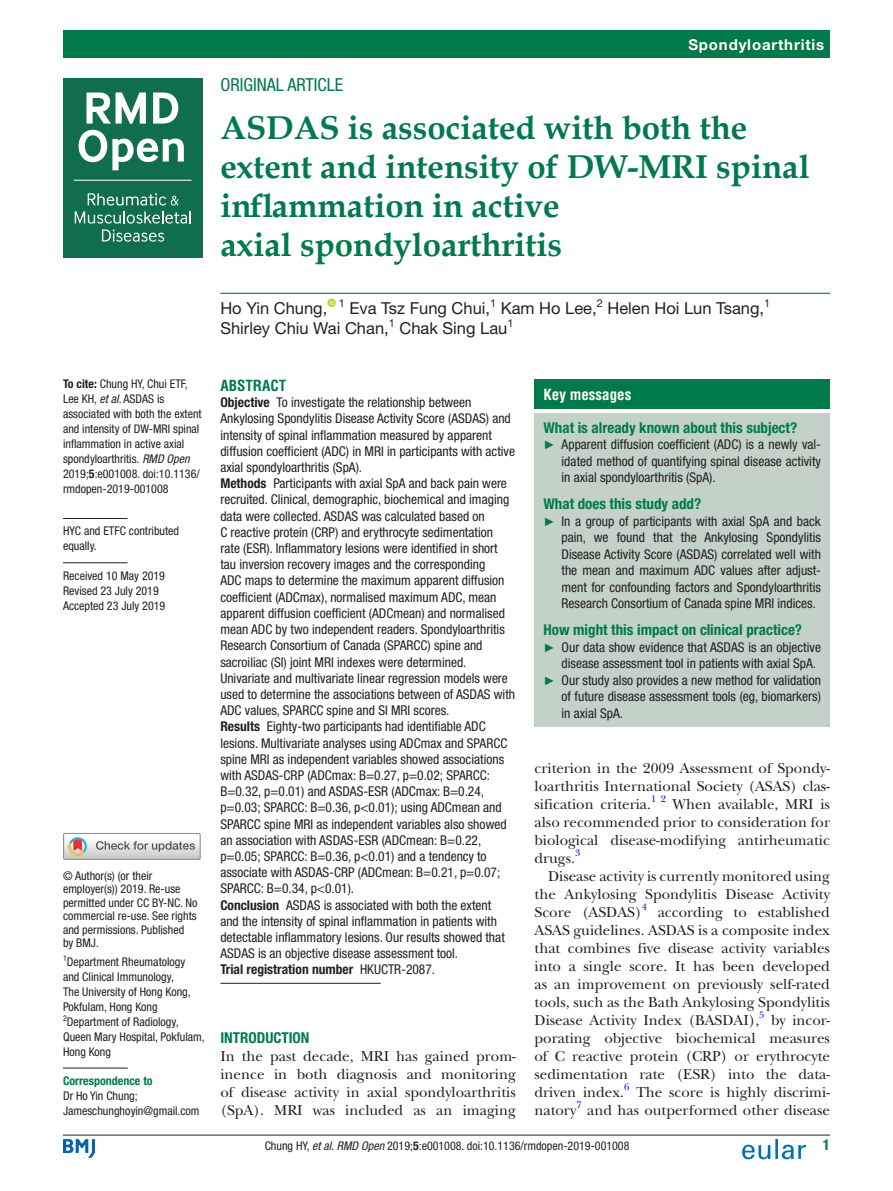
<style>
.page{position:relative;width:893px;height:1191px;background:#fff}
.page>*{position:absolute;margin:0;border:0;box-sizing:border-box;transform-origin:0 0}
.t1{font:700 33px/39px "Book Antiqua";color:#007a4b}
.t2{font:condensed 18px "Helvetica Neue LT Std";color:#007a4b}
.t3{font:16.5px "Helvetica Neue LT Std";color:#231f20}
.t4{font:15px/18px "New Baskerville";color:#231f20;text-align:justify}
.t5{font:700 condensed 15px "Helvetica Neue LT Std";color:#007a4b}
.t6{font:700 15px "Helvetica Neue LT Std";letter-spacing:.055em;color:#fff}
.t7{font:700 condensed 15px "Helvetica";color:#fff}
.t8{font:700 condensed 15px "Helvetica";color:#007a4b}
.t9{font:condensed 13.5px/16.2px "Helvetica Neue LT Std";color:#231f20}
.t10{font:condensed 12px/15px "Helvetica Neue LT Std";color:#231f20}
.t11{font:700 condensed 12px "Helvetica Neue LT Std";color:#007a4b}
.t12{font:10.95px "Helvetica Neue LT Std";color:#231f20}
.t13{font:9.9px "New Baskerville";color:#00f}
.t14{font:condensed 7.95px "Helvetica Neue LT Std";color:#231f20}
.s1{font-weight:700}
.s2{font-style:italic}
.s3{font-family:"Arial";font-stretch:normal;font-size:12px;color:#007a4b}
</style>
<div class="page">
<hr style="left:63px;top:1134px;width:767px;height:1px;background:#231f20">
<svg style="left:742px;top:1139px;width:64px;height:20px"></svg>
<svg style="left:63px;top:1139px;width:32px;height:18px"></svg>
<hr style="left:220px;top:293px;width:610px;height:1px;background:#007a4b">
<svg style="left:327px;top:298px;width:9px;height:9px"></svg>
<hr style="left:63px;top:518px;width:65px;height:1px;background:#231f20">
<hr style="left:63px;top:562px;width:65px;height:1px;background:#231f20">
<hr style="left:63px;top:1067px;width:65px;height:1px;background:#231f20">
<div style="left:63px;top:833px;width:138px;height:27px;border:1px solid #969090"></div>
<svg style="left:64px;top:833px;width:136px;height:26px"></svg>
<div style="left:63px;top:78px;width:139px;height:179px;background:#106d4e"></div>
<svg style="left:86px;top:92px;width:60px;height:32px"></svg>
<svg style="left:153px;top:92px;width:25px;height:32px"></svg>
<svg style="left:79px;top:130px;width:105px;height:40px"></svg>
<hr style="left:74px;top:180px;width:117px;height:1px;background:#fff">
<svg style="left:88px;top:193px;width:91px;height:12px"></svg>
<svg style="left:75px;top:211px;width:116px;height:31px"></svg>
<div style="left:63px;top:31px;width:767px;height:27px;background:#007a4b"></div>
<div style="left:535px;top:379px;width:295px;height:30px;background:#007a4b"></div>
<div style="left:535px;top:413px;width:295px;height:314px;background:#c2d2c9"></div>
<hr style="left:220px;top:983px;width:161px;height:1px;background:#231f20">
<p class="t6" style="left:688px;top:35px;width:137px">Spondyloarthritis</p>
<h2 class="t2" style="left:220px;top:74px;width:124px">Original article</h2>
<h1 class="t1" style="left:220px;top:108px;width:591px">ASDAS is associated with both the extent and intensity of DW-MRI spinal inflammation in active<br>axial spondyloarthritis</h1>
<p class="t3" style="left:220px;top:299px;width:108px">Ho Yin Chung,</p>
<p class="t12" style="left:339px;top:297px;width:8px">1</p>
<p class="t3" style="left:349px;top:299px;width:142px">Eva Tsz Fung Chui,</p>
<p class="t12" style="left:490px;top:297px;width:8px">1</p>
<p class="t3" style="left:501px;top:299px;width:97px">Kam Ho Lee,</p>
<p class="t12" style="left:597px;top:297px;width:8px">2</p>
<p class="t3" style="left:607px;top:299px;width:158px">Helen Hoi Lun Tsang,</p>
<p class="t12" style="left:764px;top:297px;width:8px">1</p>
<p class="t3" style="left:220px;top:318px;width:170px">Shirley Chiu Wai Chan,</p>
<p class="t12" style="left:389px;top:316px;width:8px">1</p>
<p class="t3" style="left:399px;top:318px;width:109px">Chak Sing Lau</p>
<p class="t12" style="left:507px;top:316px;width:8px">1</p>
<p class="t10" style="left:63px;top:376px;width:140px"><span class="s1">To cite:</span> Chung HY, Chui ETF,<br>Lee KH, <span class="s2">et al</span>. ASDAS is associated with both the extent and intensity of DW-MRI spinal inflammation in active axial spondyloarthritis. <span class="s2">RMD Open<br></span>2019;<span class="s1">5</span>:e001008. doi:10.1136/ rmdopen-2019-001008</p>
<p class="t10" style="left:63px;top:523px;width:118px">HYC and ETFC contributed equally.</p>
<p class="t10" style="left:63px;top:568px;width:104px">Received 10 May 2019<br>Revised 23 July 2019<br>Accepted 23 July 2019</p>
<p class="t10" style="left:63px;top:868px;width:136px;line-height:13.5px">© Author(s) (or their employer(s)) 2019. Re-use permitted under CC BY-NC. No commercial re-use. See rights and permissions. Published by BMJ.</p>
<p class="t14" style="left:63px;top:953px;width:5px">1</p>
<p class="t10" style="left:63px;top:954px;width:129px;text-indent:4px">Department Rheumatology and Clinical Immunology,<br>The University of Hong Kong,<br>Pokfulam, Hong Kong</p>
<p class="t14" style="left:63px;top:1013px;width:5px">2</p>
<p class="t10" style="left:63px;top:1014px;width:143px;text-indent:4px">Department of Radiology,<br>Queen Mary Hospital, Pokfulam,<br>Hong Kong</p>
<p class="t11" style="left:63px;top:1073px;width:91px">Correspondence to</p>
<p class="t10" style="left:63px;top:1088px;width:138px">Dr Ho Yin Chung;<br>Jameschunghoyin@gmail.com</p>
<p class="t8" style="left:220px;top:376px;width:67px">Abstract</p>
<p class="t9" style="left:220px;top:394px;width:296px"><span class="s1">Objective</span> To investigate the relationship between Ankylosing Spondylitis Disease Activity Score (ASDAS) and intensity of spinal inflammation measured by apparent diffusion coefficient (ADC) in MRI in participants with active axial spondyloarthritis (SpA).<br><span class="s1">Methods</span> Participants with axial SpA and back pain were recruited. Clinical, demographic, biochemical and imaging data were collected. ASDAS was calculated based on<br>C reactive protein (CRP) and erythrocyte sedimentation rate (ESR). Inflammatory lesions were identified in short tau inversion recovery images and the corresponding<br>ADC maps to determine the maximum apparent diffusion coefficient (ADCmax), normalised maximum ADC, mean apparent diffusion coefficient (ADCmean) and normalised mean ADC by two independent readers. Spondyloarthritis Research Consortium of Canada (SPARCC</p>
<p class="t9" style="left:220px;top:637px;width:296px;text-indent:207px">) spine and sacroiliac (SI) joint MRI indexes were determined.<br>Univariate and multivariate linear regression models were used to determine the associations between of ASDAS with ADC values, SPARCC</p>
<p class="t9" style="left:220px;top:702px;width:285px;text-indent:106px">spine and SI MRI scores.<br><span class="s1">Results</span> Eighty-two participants had identifiable ADC lesions. Multivariate analyses using ADCmax and SPARCC spine MRI as independent variables showed associations with ASDAS-CRP (ADCmax: B=0.27, p=0.02; SPARCC</p>
<p class="t9" style="left:487px;top:767px;width:5px">:</p>
<p class="t9" style="left:220px;top:783px;width:265px">B=0.32, p=0.01) and ASDAS-ESR (ADCmax: B=0.24, p=0.03; SPARCC</p>
<p class="t9" style="left:304px;top:799px;width:199px">: B=0.36, p&lt;0.01); using ADCmean and</p>
<p class="t9" style="left:220px;top:815px;width:21px">SPARCC</p>
<p class="t9" style="left:220px;top:815px;width:288px;text-indent:44px">spine MRI as independent variables also showed an association with ASDAS-ESR (ADCmean: B=0.22, p=0.05; SPARCC</p>
<p class="t9" style="left:220px;top:848px;width:281px;text-indent:84px">: B=0.36, p&lt;0.01) and a tendency to associate with ASDAS-CRP (ADCmean: B=0.21, p=0.07;<br>SPARCC</p>
<p class="t9" style="left:220px;top:880px;width:286px;text-indent:41px">: B=0.34, p&lt;0.01).<br><span class="s1">Conclusion</span> ASDAS is associated with both the extent and the intensity of spinal inflammation in patients with detectable inflammatory lesions. Our results showed that ASDAS is an objective disease assessment tool.<br><span class="s1">Trial registration number</span> HKUCTR-2087.</p>
<p class="t5" style="left:220px;top:1028px;width:61px">Introductio</p>
<p class="t5" style="left:301px;top:1028px;width:10px">n</p>
<p class="t4" style="left:220px;top:1047px;width:297px">In the past decade, MRI has gained prom&shy;inence in both diagnosis and monitoring of disease activity in axial spondyloarthritis (SpA). MRI was included as an imaging</p>
<p class="t7" style="left:544px;top:385px;width:89px">Key messages</p>
<p class="t5" style="left:544px;top:418px;width:255px">What is already known about this subject?</p>
<p class="t9" style="left:562px;top:436px;width:261px;text-align:justify;text-indent:-18px"><span class="s3">►</span> Apparent diffusion coefficient (ADC) is a newly val&shy;idated method of quantifying spinal disease activity in axial spondyloarthritis (SpA).</p>
<p class="t5" style="left:544px;top:495px;width:159px">What does this study add?</p>
<p class="t9" style="left:562px;top:513px;width:261px;text-align:justify;text-indent:-18px"><span class="s3">►</span> In a group of participants with axial SpA and back pain, we found that the Ankylosing Spondylitis Disease Activity Score (ASDAS) correlated well with the mean and maximum ADC values after adjust&shy;ment for confounding factors and Spondyloarthritis Research Consortium of Canada spine MRI indices.</p>
<p class="t5" style="left:544px;top:621px;width:260px">How might this impact on clinical practice?</p>
<p class="t9" style="left:544px;top:639px;width:279px"><span class="s3">►</span> Our data show evidence that ASDAS is an objective</p>
<p class="t9" style="left:562px;top:655px;width:256px">disease assessment tool in patients with axial SpA.</p>
<p class="t9" style="left:544px;top:672px;width:279px"><span class="s3">►</span> Our study also provides a new method for validation</p>
<p class="t9" style="left:562px;top:688px;width:261px">of future disease assessment tools (eg, biomarkers)</p>
<p class="t9" style="left:562px;top:705px;width:63px">in axial SpA.</p>
<p class="t4" style="left:535px;top:759px;width:297px">criterion in the 2009 Assessment of Spondy&shy;loarthritis International Society (ASAS) clas&shy;sification criteria.<sup>1</sup> <sup>2</sup> When available, MRI is also recommended prior to consideration for biological disease-modifying antirheumatic drugs.</p>
<p class="t13" style="left:575px;top:847px;width:7px">3</p>
<p class="t4" style="left:535px;top:867px;width:297px;text-indent:14px">Disease activity is currently monitored using the Ankylosing Spondylitis Disease Activity Score (ASDAS)</p>
<p class="t13" style="left:642px;top:901px;width:7px">4</p>
<p class="t4" style="left:535px;top:903px;width:297px;text-indent:123px">according to established ASAS guidelines. ASDAS is a composite index that combines five disease activity variables into a single score. It has been developed as an improvement on previously self-rated tools, such as the Bath Ankylosing Spondylitis Disease Activity Index (BASDAI),</p>
<p class="t13" style="left:759px;top:1009px;width:7px">5</p>
<p class="t4" style="left:535px;top:1011px;width:297px;text-indent:236px">by incor&shy;porating objective biochemical measures of C reactive protein (CRP) or erythrocyte sedimentation rate (ESR) into the data&shy;driven index.</p>
<p class="t13" style="left:624px;top:1081px;width:7px">6</p>
<p class="t4" style="left:636px;top:1083px;width:195px">The score is highly discrimi-</p>
<p class="t13" style="left:577px;top:1099px;width:7px">7</p>
<p class="t4" style="left:587px;top:1101px;width:244px">and has outperformed other disease</p>
<p class="t4" style="left:535px;top:1101px;width:43px">natory</p>
<p class="t10" style="left:265px;top:1138px;width:366px">Chung HY, <span class="s2">et al</span>. <span class="s2">RMD Open</span> 2019;<span class="s1">5</span>:e001008. doi:10.1136/rmdopen-2019-001008</p>
<p class="t5" style="left:823px;top:1135px;width:9px">1</p>
</div>
